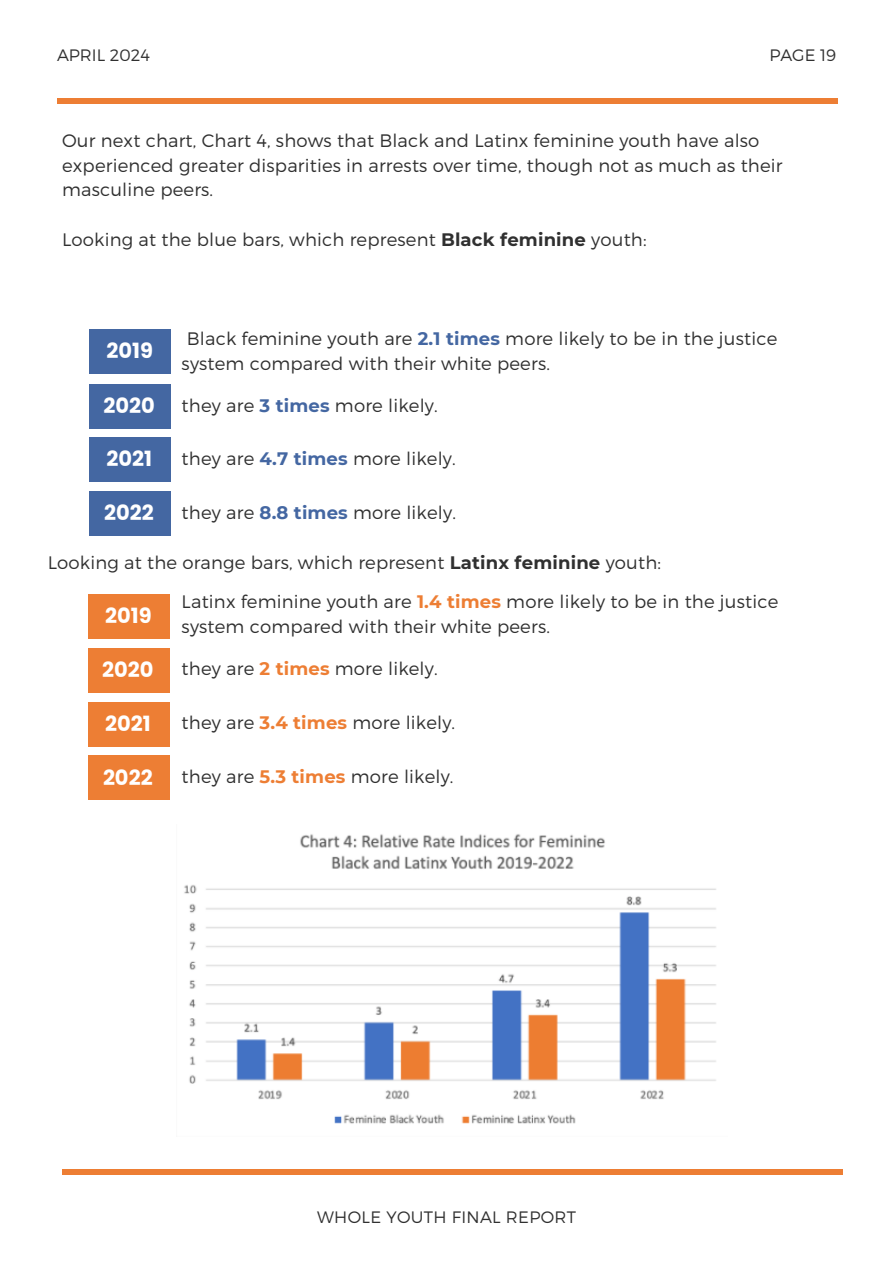
<style>
.page{position:relative;width:894px;height:1264px;background:#fff}
.page>*{position:absolute;margin:0;border:0;box-sizing:border-box;transform-origin:0 0}
.t1{font:700 21px "Poppins";color:#fff}
.t2{font:300 18px/24.8px "Montserrat";letter-spacing:.01em;color:#303030}
.t3{font:300 16.5px "Montserrat";letter-spacing:.02em;color:#303030}
.t4{font:300 16.5px "Montserrat";color:#303030}
.s1{font-weight:700}
.s2{font-weight:700;color:#4467a2}
.s3{font-weight:700;color:#ed7e34}
</style>
<div class="page">
<div style="left:57px;top:98px;width:780px;height:6px;background:#ed7e34"></div>
<div style="left:89px;top:329px;width:82px;height:44px;background:#4467a2"></div>
<div style="left:89px;top:384px;width:82px;height:44px;background:#4467a2"></div>
<div style="left:89px;top:437px;width:82px;height:45px;background:#4467a2"></div>
<div style="left:89px;top:491px;width:82px;height:44px;background:#4467a2"></div>
<div style="left:88px;top:594px;width:82px;height:44px;background:#ed7e34"></div>
<div style="left:88px;top:648px;width:82px;height:44px;background:#ed7e34"></div>
<div style="left:88px;top:702px;width:82px;height:44px;background:#ed7e34"></div>
<div style="left:88px;top:755px;width:82px;height:44px;background:#ed7e34"></div>
<img style="left:184px;top:834px;width:532px;height:290px">
<div style="left:62px;top:1168px;width:780px;height:6px;background:#ed7e34"></div>
<p class="t4" style="left:57px;top:44px;width:94px">APRIL 2024</p>
<h2 class="t3" style="left:769px;top:44px;width:68px">PAGE 19</h2>
<p class="t2" style="left:62px;top:127px;width:721px">Our next chart, Chart 4, shows that Black and Latinx feminine youth have also experienced greater disparities in arrests over time, though not as much as their masculine peers.</p>
<p class="t2" style="left:62px;top:226px;width:586px">Looking at the blue bars, which represent <span class="s1">Black feminine</span> youth:</p>
<h2 class="t2" style="left:182px;top:325px;width:597px">Black feminine youth are <span class="s2">2.1 times</span> more likely to be in the justice system compared with their white peers.</h2>
<p class="t1" style="left:106px;top:336px;width:48px">2019</p>
<p class="t1" style="left:103px;top:391px;width:53px">2020</p>
<h1 class="t2" style="left:182px;top:392px;width:257px">they are <span class="s2">3 times</span> more likely.</h1>
<p class="t1" style="left:106px;top:444px;width:47px">2021</p>
<h1 class="t2" style="left:182px;top:445px;width:275px">they are <span class="s2">4.7 times</span> more likely.</h1>
<h1 class="t1" style="left:104px;top:498px;width:51px">2022</h1>
<h1 class="t2" style="left:182px;top:499px;width:276px">they are <span class="s2">8.8 times</span> more likely.</h1>
<p class="t2" style="left:48px;top:549px;width:614px">Looking at the orange bars, which represent <span class="s1">Latinx feminine</span> youth:</p>
<p class="t2" style="left:182px;top:588px;width:598px">Latinx feminine youth are <span class="s3">1.4 times</span> more likely to be in the justice system compared with their white peers.</p>
<h1 class="t2" style="left:182px;top:655px;width:257px">they are <span class="s3">2 times</span> more likely.</h1>
<p class="t2" style="left:182px;top:709px;width:275px">they are <span class="s3">3.4 times</span> more likely.</p>
<h1 class="t2" style="left:182px;top:763px;width:273px">they are <span class="s3">5.3 times</span> more likely.</h1>
<h1 class="t1" style="left:105px;top:600px;width:48px">2019</h1>
<p class="t1" style="left:102px;top:655px;width:53px">2020</p>
<p class="t1" style="left:105px;top:709px;width:47px">2021</p>
<h1 class="t1" style="left:103px;top:762px;width:51px">2022</h1>
<p class="t3" style="left:317px;top:1206px;width:260px">WHOLE YOUTH FINAL REPORT</p>
</div>
